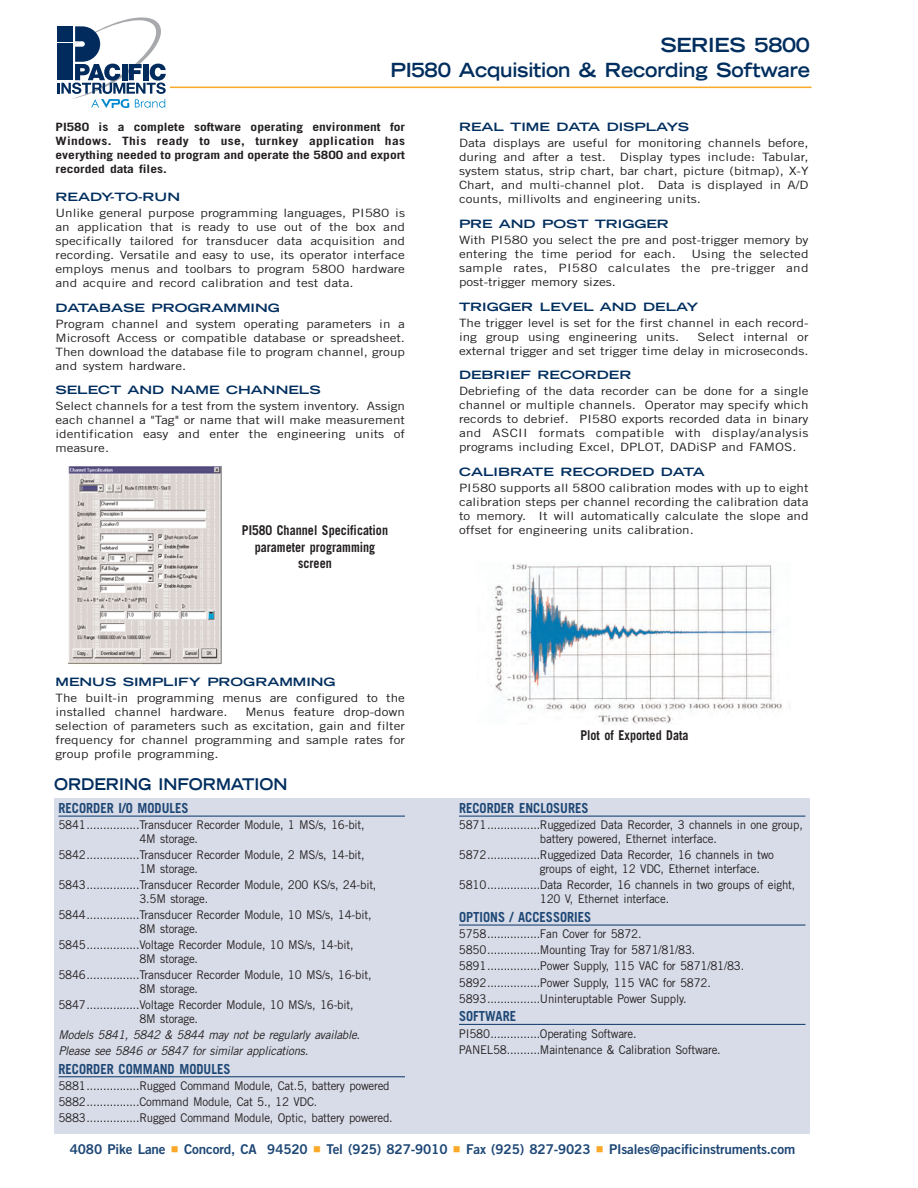
<style>
.page{position:relative;width:918px;height:1188px;background:#fff}
.page>*{position:absolute;margin:0;border:0;box-sizing:border-box;transform-origin:0 0}
.t1{font:700 expanded 19.5px/25.5px "Trade Gothic LH";letter-spacing:-.015em;color:#002e5e;text-align:right}
.t2{font:700 expanded 16.2px "Trade Gothic LH";color:#002e5e;scale:.92 1}
.t3{font:700 13.8px "Trade Gothic";color:#1f4876;scale:.92 1}
.t4{font:13.5px "Trade Gothic Bold Two";letter-spacing:-.01em;color:#1f4876}
.t5{font:700 13.5px/16.2px "Trade Gothic";color:#231f20;text-align:center;scale:.9 1}
.t6{font:12px/14px "Trade Gothic";letter-spacing:-.02em;color:#231f20;scale:.96 1}
.t7{font:italic 12px/16px "Trade Gothic";letter-spacing:-.02em;color:#231f20;scale:.96 1}
.t8{font:11.55px/14px "Trade Gothic";color:#231f20;text-align:justify;scale:1.18 1}
.t9{font:700 expanded 11.55px "Trade Gothic LH";color:#002e5e;scale:1.18 1}
.t10{font:700 11.55px/14px "Trade Gothic";color:#231f20;text-align:justify;scale:1.18 1}
.s1{color:#faa928}
</style>
<div class="page">
<hr style="left:140px;top:87px;width:672px;height:1px;background:#faa928">
<div style="left:56px;top:15px;width:114px;height:93px;background:linear-gradient(to bottom,#fff,#fff)"></div>
<svg style="left:58px;top:15px;width:108px;height:93px"></svg>
<img style="left:69px;top:467px;width:153px;height:198px">
<img style="left:494px;top:562px;width:288px;height:162px">
<div style="left:54px;top:798px;width:756px;height:336px;background:#d8dce8"></div>
<hr style="left:58px;top:816px;width:347px;height:1px;background:#1f4876">
<hr style="left:58px;top:1076px;width:347px;height:1px;background:#1f4876">
<hr style="left:459px;top:816px;width:347px;height:1px;background:#1f4876">
<hr style="left:459px;top:924px;width:347px;height:2px;background:#1f4876">
<hr style="left:459px;top:1024px;width:347px;height:1px;background:#1f4876">
<h1 class="t1" style="left:391px;top:34px;width:421px">SERIES 5800<br>PI580 Acquisition &amp; Recording Software</h1>
<p class="t10" style="left:56px;top:121px;width:298px">PI580 is a complete software operating environment for Windows. This ready to use, turnkey application has everything needed to program and operate the 5800 and export recorded data files.</p>
<p class="t9" style="left:56px;top:193px;width:107px">READY-TO-RUN</p>
<p class="t8" style="left:56px;top:207px;width:298px">Unlike general purpose programming languages, PI580 is an application that is ready to use out of the box and specifically tailored for transducer data acquisition and recording. Versatile and easy to use, its operator interface employs menus and toolbars to program 5800 hardware and acquire and record calibration and test data.</p>
<p class="t9" style="left:56px;top:303px;width:192px">DATABASE PROGRAMMING</p>
<p class="t8" style="left:56px;top:318px;width:298px">Program channel and system operating parameters in a Microsoft Access or compatible database or spreadsheet.<br>Then download the database file to program channel, group and system hardware.</p>
<p class="t9" style="left:56px;top:386px;width:226px">SELECT AND NAME CHANNELS</p>
<p class="t8" style="left:56px;top:400px;width:298px">Select channels for a test from the system inventory. Assign each channel a "Tag" or name that will make measurement identification easy and enter the engineering units of measure.</p>
<p class="t5" style="left:242px;top:524px;width:164px">PI580 Channel Specification parameter programming screen</p>
<p class="t9" style="left:56px;top:678px;width:239px">MENUS SIMPLIFY PROGRAMMING</p>
<p class="t8" style="left:56px;top:692px;width:298px">The built-in programming menus are configured to the installed channel hardware.</p>
<p class="t8" style="left:56px;top:706px;width:298px;text-indent:190px">Menus feature drop-down selection of parameters such as excitation, gain and filter frequency for channel programming and sample rates for group profile programming.</p>
<h2 class="t2" style="left:54px;top:778px;width:255px">ORDERING INFORMATION</h2>
<p class="t3" style="left:59px;top:803px;width:143px">RECORDER I/O MODULES</p>
<p class="t6" style="left:139px;top:819px;width:236px;text-indent:-81px">5841................Transducer Recorder Module, 1 MS/s, 16-bit,<br>4M storage.</p>
<p class="t6" style="left:139px;top:849px;width:236px;text-indent:-81px">5842................Transducer Recorder Module, 2 MS/s, 14-bit,<br>1M storage.</p>
<p class="t6" style="left:139px;top:879px;width:248px;text-indent:-81px">5843................Transducer Recorder Module, 200 KS/s, 24-bit,<br>3.5M storage.</p>
<p class="t6" style="left:139px;top:909px;width:243px;text-indent:-81px">5844................Transducer Recorder Module, 10 MS/s, 14-bit,<br>8M storage.</p>
<p class="t6" style="left:139px;top:939px;width:225px;text-indent:-81px">5845................Voltage Recorder Module, 10 MS/s, 14-bit,<br>8M storage.</p>
<p class="t6" style="left:139px;top:969px;width:243px;text-indent:-81px">5846................Transducer Recorder Module, 10 MS/s, 16-bit,<br>8M storage.</p>
<p class="t6" style="left:139px;top:999px;width:225px;text-indent:-81px">5847................Voltage Recorder Module, 10 MS/s, 16-bit,<br>8M storage.</p>
<p class="t7" style="left:58px;top:1028px;width:316px">Models 5841, 5842 &amp; 5844 may not be regularly available.<br>Please see 5846 or 5847 for similar applications.</p>
<p class="t3" style="left:59px;top:1064px;width:188px">RECORDER COMMAND MODULES</p>
<p class="t6" style="left:58px;top:1079px;width:350px;line-height:16px">5881................Rugged Command Module, Cat.5, battery powered<br>5882................Command Module, Cat 5., 12 VDC.<br>5883................Rugged Command Module, Optic, battery powered.</p>
<p class="t9" style="left:459px;top:123px;width:196px">REAL TIME DATA DISPLAYS</p>
<p class="t8" style="left:459px;top:137px;width:298px">Data displays are useful for monitoring channels before, during and after a test. Display types include: Tabular, system status, strip chart, bar chart, picture (bitmap), X-Y Chart, and multi-channel plot. Data is displayed in A/D counts, millivolts and engineering units.</p>
<p class="t9" style="left:459px;top:220px;width:179px">PRE AND POST TRIGGER</p>
<p class="t8" style="left:459px;top:234px;width:298px">With PI580 you select the pre and post-trigger memory by entering the time period for each.</p>
<p class="t8" style="left:459px;top:248px;width:298px;text-indent:233px">Using the selected sample rates, PI580 calculates the pre-trigger and post-trigger memory sizes.</p>
<p class="t9" style="left:459px;top:302px;width:204px">TRIGGER LEVEL AND DELAY</p>
<p class="t8" style="left:459px;top:317px;width:298px">The trigger level is set for the first channel in each record&shy;ing group using engineering units.</p>
<p class="t8" style="left:459px;top:331px;width:298px;text-align:right">Select internal or<br>external trigger and set trigger time delay in microseconds.</p>
<p class="t9" style="left:459px;top:371px;width:148px">DEBRIEF RECORDER</p>
<p class="t8" style="left:459px;top:385px;width:298px">Debriefing of the data recorder can be done for a single channel or multiple channels. Operator may specify which records to debrief. PI580 exports recorded data in binary and ASCII formats compatible with display/analysis programs including Excel, DPLOT, DADiSP and FAMOS.</p>
<p class="t9" style="left:459px;top:468px;width:210px">CALIBRATE RECORDED DATA</p>
<p class="t8" style="left:459px;top:482px;width:298px">PI580 supports all 5800 calibration modes with up to eight calibration steps per channel recording the calibration data to memory. It will automatically calculate the slope and offset for engineering units calibration.</p>
<p class="t5" style="left:580px;top:729px;width:122px">Plot of Exported Data</p>
<p class="t3" style="left:459px;top:803px;width:142px">RECORDER ENCLOSURES</p>
<p class="t6" style="left:459px;top:819px;width:360px;text-align:center">5871................Ruggedized Data Recorder, 3 channels in one group, battery powered, Ethernet interface.</p>
<p class="t6" style="left:540px;top:849px;width:245px;text-indent:-81px">5872................Ruggedized Data Recorder, 16 channels in two groups of eight, 12 VDC, Ethernet interface.</p>
<p class="t6" style="left:540px;top:879px;width:268px;text-indent:-81px">5810................Data Recorder, 16 channels in two groups of eight,<br>120 V, Ethernet interface.</p>
<p class="t3" style="left:459px;top:912px;width:145px">OPTIONS / ACCESSORIES</p>
<p class="t6" style="left:459px;top:927px;width:299px;line-height:16px">5758................Fan Cover for 5872.<br>5850................Mounting Tray for 5871/81/83.<br>5891................Power Supply, 115 VAC for 5871/81/83.<br>5892................Power Supply, 115 VAC for 5872.<br>5893................Uninteruptable Power Supply.</p>
<p class="t3" style="left:459px;top:1011px;width:64px">SOFTWARE</p>
<p class="t6" style="left:459px;top:1027px;width:274px;line-height:16px">PI580...............Operating Software.<br>PANEL58..........Maintenance &amp; Calibration Software.</p>
<p class="t4" style="left:70px;top:1144px;width:727px">4080 Pike Lane <span class="s1">■</span> Concord, CA 94520 <span class="s1">■</span> Tel (925) 827-9010 <span class="s1">■</span> Fax (925) 827-9023 <span class="s1">■</span> PIsales@pacificinstruments.com</p>
</div>
